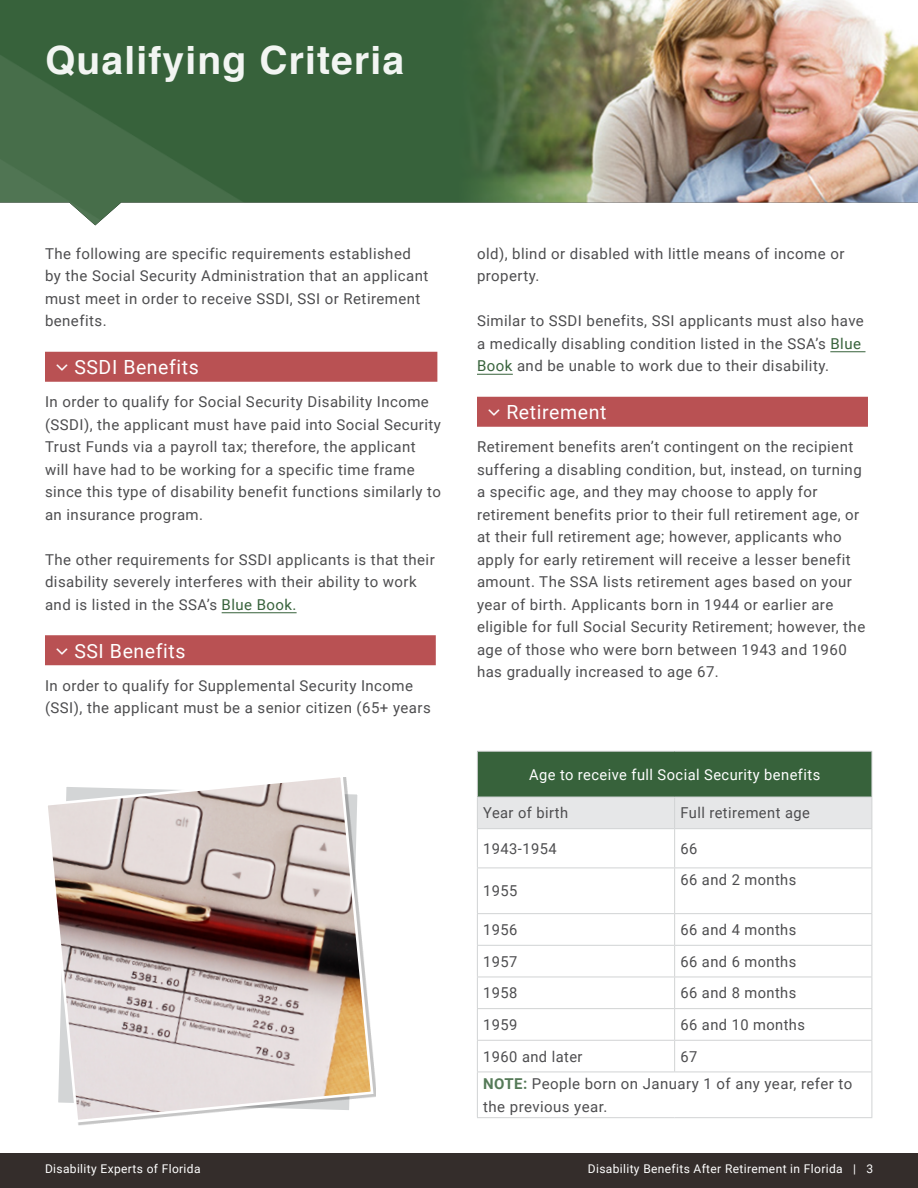
<style>
.page{position:relative;width:918px;height:1188px;background:#fff}
.page>*{position:absolute;margin:0;border:0;box-sizing:border-box;transform-origin:0 0}
.t1{font:700 39px "Helvetica";letter-spacing:.03em;color:#fff}
.t2{font:19.5px "Roboto";letter-spacing:.03em;color:#fff}
.t3{font:15px/22.5px "Roboto";letter-spacing:.03em;color:#4d4d4f}
.t4{font:15px "Roboto";letter-spacing:.03em;color:#fff}
.t5{font:12px "Roboto";letter-spacing:.03em;color:#fff}
.s1{color:#37623b}
.s2{font-weight:700;color:#557a58}
</style>
<div class="page">
<div style="left:45px;top:352px;width:392px;height:30px;background:#b95153"></div>
<hr style="left:222px;top:612px;width:75px;height:1px;background:#37623b">
<div style="left:45px;top:635px;width:391px;height:30px;background:#b95153"></div>
<img style="left:0;top:0;width:918px;height:225px">
<hr style="left:830px;top:351px;width:35px;height:1px;background:#37623b">
<hr style="left:477px;top:374px;width:36px;height:1px;background:#37623b">
<div style="left:477px;top:397px;width:391px;height:30px;background:#b95153"></div>
<div style="left:477px;top:751px;width:395px;height:46px;background:#37623b"></div>
<div style="left:478px;top:798px;width:394px;height:30px;background:#e6e7e8"></div>
<hr style="left:674px;top:797px;width:1px;height:31px;background:#d1d3d4">
<hr style="left:477px;top:829px;width:1px;height:39px;background:#d1d3d4">
<hr style="left:674px;top:829px;width:1px;height:39px;background:#d1d3d4">
<hr style="left:872px;top:829px;width:1px;height:39px;background:#d1d3d4">
<hr style="left:674px;top:868px;width:1px;height:45px;background:#d1d3d4">
<hr style="left:477px;top:913px;width:198px;height:1px;background:#d1d3d4">
<hr style="left:675px;top:913px;width:197px;height:1px;background:#d1d3d4">
<hr style="left:674px;top:914px;width:1px;height:31px;background:#d1d3d4">
<hr style="left:477px;top:945px;width:198px;height:1px;background:#d1d3d4">
<hr style="left:675px;top:945px;width:197px;height:1px;background:#d1d3d4">
<hr style="left:674px;top:946px;width:1px;height:31px;background:#d1d3d4">
<hr style="left:477px;top:977px;width:198px;height:1px;background:#d1d3d4">
<hr style="left:675px;top:977px;width:197px;height:1px;background:#d1d3d4">
<hr style="left:674px;top:977px;width:1px;height:31px;background:#d1d3d4">
<hr style="left:477px;top:1008px;width:198px;height:1px;background:#d1d3d4">
<hr style="left:675px;top:1008px;width:197px;height:1px;background:#d1d3d4">
<hr style="left:674px;top:1009px;width:1px;height:31px;background:#d1d3d4">
<hr style="left:477px;top:1040px;width:198px;height:1px;background:#d1d3d4">
<hr style="left:675px;top:1040px;width:197px;height:1px;background:#d1d3d4">
<hr style="left:674px;top:1041px;width:1px;height:31px;background:#d1d3d4">
<hr style="left:477px;top:1072px;width:198px;height:1px;background:#d1d3d4">
<hr style="left:477px;top:1072px;width:1px;height:45px;background:#d1d3d4">
<hr style="left:675px;top:1072px;width:197px;height:1px;background:#d1d3d4">
<hr style="left:872px;top:1072px;width:1px;height:45px;background:#d1d3d4">
<hr style="left:477px;top:1117px;width:198px;height:1px;background:#d1d3d4">
<hr style="left:675px;top:1117px;width:197px;height:1px;background:#d1d3d4">
<hr style="left:477px;top:868px;width:198px;height:1px;background:#d1d3d4">
<hr style="left:477px;top:868px;width:1px;height:45px;background:#d1d3d4">
<hr style="left:675px;top:868px;width:197px;height:1px;background:#d1d3d4">
<hr style="left:872px;top:868px;width:1px;height:45px;background:#d1d3d4">
<hr style="left:477px;top:914px;width:1px;height:31px;background:#d1d3d4">
<hr style="left:872px;top:914px;width:1px;height:31px;background:#d1d3d4">
<hr style="left:477px;top:946px;width:1px;height:31px;background:#d1d3d4">
<hr style="left:872px;top:946px;width:1px;height:31px;background:#d1d3d4">
<hr style="left:477px;top:977px;width:1px;height:31px;background:#d1d3d4">
<hr style="left:872px;top:977px;width:1px;height:31px;background:#d1d3d4">
<hr style="left:477px;top:1009px;width:1px;height:31px;background:#d1d3d4">
<hr style="left:872px;top:1009px;width:1px;height:31px;background:#d1d3d4">
<hr style="left:477px;top:1041px;width:1px;height:31px;background:#d1d3d4">
<hr style="left:872px;top:1041px;width:1px;height:31px;background:#d1d3d4">
<hr style="left:477px;top:751px;width:198px;height:1px;background:#d1d3d4">
<hr style="left:477px;top:752px;width:1px;height:45px;background:#d1d3d4">
<hr style="left:675px;top:751px;width:197px;height:1px;background:#d1d3d4">
<hr style="left:872px;top:752px;width:1px;height:45px;background:#d1d3d4">
<hr style="left:477px;top:797px;width:198px;height:1px;background:#d1d3d4">
<hr style="left:477px;top:797px;width:1px;height:31px;background:#d1d3d4">
<hr style="left:675px;top:797px;width:197px;height:1px;background:#d1d3d4">
<hr style="left:872px;top:797px;width:1px;height:31px;background:#d1d3d4">
<hr style="left:477px;top:828px;width:198px;height:1px;background:#d1d3d4">
<hr style="left:675px;top:828px;width:197px;height:1px;background:#d1d3d4">
<svg style="left:48px;top:777px;width:327px;height:347px;background:#cabcb8"></svg>
<div style="left:0;top:1154px;width:918px;height:34px;background:#342d2b"></div>
<h1 class="t1" style="left:45px;top:29px;width:361px">Qualifying Criteria</h1>
<p class="t3" style="left:45px;top:242px;width:385px">The following are specific requirements established by the Social Security Administration that an applicant must meet in order to receive SSDI, SSI or Retirement benefits.</p>
<h2 class="t2" style="left:74px;top:354px;width:126px">SSDI Benefits</h2>
<p class="t3" style="left:45px;top:390px;width:398px">In order to qualify for Social Security Disability Income (SSDI), the applicant must have paid into Social Security Trust Funds via a payroll tax; therefore, the applicant will have had to be working for a specific time frame since this type of disability benefit functions similarly to an insurance program.</p>
<p class="t3" style="left:45px;top:548px;width:391px">The other requirements for SSDI applicants is that their disability severely interferes with their ability to work and is listed in the SSA’s <span class="s1">Blue Book.</span></p>
<h2 class="t2" style="left:74px;top:637px;width:113px">SSI Benefits</h2>
<p class="t3" style="left:45px;top:674px;width:387px">In order to qualify for Supplemental Security Income (SSI), the applicant must be a senior citizen (65+ years</p>
<p class="t3" style="left:477px;top:242px;width:369px">old), blind or disabled with little means of income or property.</p>
<p class="t3" style="left:477px;top:309px;width:388px">Similar to SSDI benefits, SSI applicants must also have a medically disabling condition listed in the SSA’s <span class="s1">Blue<br>Book</span> and be unable to work due to their disability.</p>
<h2 class="t2" style="left:506px;top:399px;width:102px">Retirement</h2>
<p class="t3" style="left:477px;top:435px;width:390px">Retirement benefits aren’t contingent on the recipient suffering a disabling condition, but, instead, on turning a specific age, and they may choose to apply for retirement benefits prior to their full retirement age, or at their full retirement age; however, applicants who apply for early retirement will receive a lesser benefit amount. The SSA lists retirement ages based on your year of birth. Applicants born in 1944 or earlier are eligible for full Social Security Retirement; however, the age of those who were born between 1943 and 1960 has gradually increased to age 67.</p>
<p class="t4" style="left:529px;top:764px;width:293px">Age to receive full Social Security benefits</p>
<p class="t3" style="left:483px;top:801px;width:87px">Year of birth</p>
<p class="t3" style="left:681px;top:801px;width:131px">Full retirement age</p>
<p class="t3" style="left:483px;top:837px;width:75px">1943-1954</p>
<p class="t3" style="left:681px;top:837px;width:18px">66</p>
<p class="t3" style="left:483px;top:879px;width:36px">1955</p>
<p class="t3" style="left:681px;top:868px;width:117px">66 and 2 months</p>
<p class="t3" style="left:483px;top:918px;width:36px">1956</p>
<p class="t3" style="left:681px;top:918px;width:117px">66 and 4 months</p>
<p class="t3" style="left:483px;top:950px;width:36px">1957</p>
<p class="t3" style="left:681px;top:950px;width:117px">66 and 6 months</p>
<p class="t3" style="left:483px;top:981px;width:36px">1958</p>
<p class="t3" style="left:681px;top:981px;width:117px">66 and 8 months</p>
<p class="t3" style="left:483px;top:1013px;width:36px">1959</p>
<p class="t3" style="left:681px;top:1013px;width:126px">66 and 10 months</p>
<p class="t3" style="left:483px;top:1045px;width:101px">1960 and later</p>
<p class="t3" style="left:483px;top:1042px;width:371px;line-height:27.5px;text-indent:197px">67<br><span class="s2">NOTE:</span> People born on January 1 of any year, refer to</p>
<p class="t3" style="left:483px;top:1095px;width:126px">the previous year.</p>
<p class="t5" style="left:45px;top:1160px;width:157px">Disability Experts of Florida</p>
<p class="t5" style="left:588px;top:1160px;width:287px">Disability Benefits After Retirement in Florida | 3</p>
</div>
